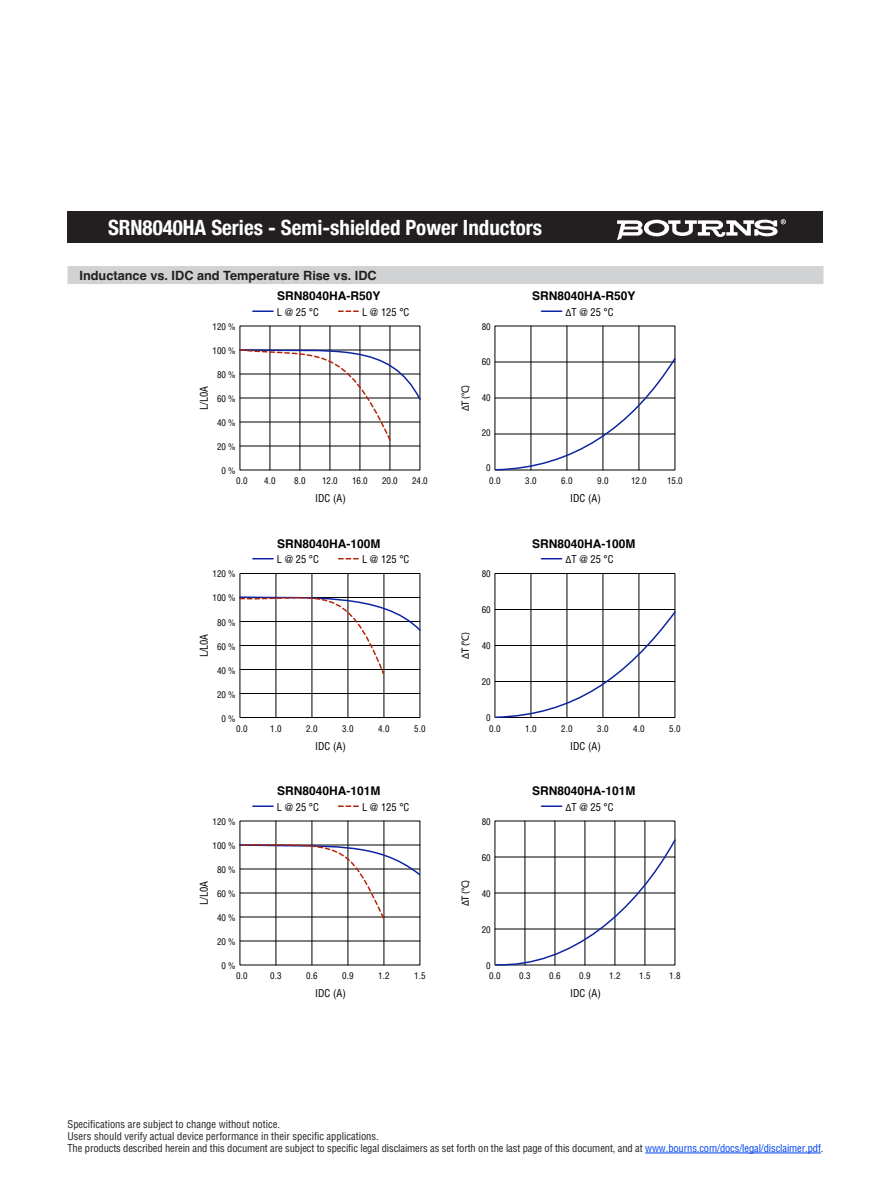
<style>
.page{position:relative;width:891px;height:1188px;background:#fff}
.page>*{position:absolute;margin:0;border:0;box-sizing:border-box;transform-origin:0 0}
.t1{font:700 condensed 21px "Helvetica Neue";color:#fff}
.t2{font:700 12.75px "Helvetica";color:#231f20}
.t3{font:700 12px "Helvetica";color:#000}
.negative_type_header{font:condensed 10.5px "Helvetica";letter-spacing:-.01em;color:#231f20}
.t4{font:condensed 10.5px "Helvetica";color:#000}
.t5{font:10.5px "Myriad Pro";color:#000}
.t6{font:condensed 9px "Helvetica";color:#000}
.s1{font-family:"Myriad Pro";font-stretch:normal}
.s2{color:#0042f4}
</style>
<div class="page">
<div style="left:68px;top:212px;width:756px;height:31px;background:#231f20"></div>
<svg style="left:617px;top:219px;width:169px;height:21px"></svg>
<div style="left:68px;top:266px;width:756px;height:18px;background:#d1d2d4"></div>
<div style="left:240px;top:573px;width:180px;height:145px;border:1px solid #000"></div>
<hr style="left:270px;top:326px;width:1px;height:144px;background:#000">
<hr style="left:300px;top:326px;width:1px;height:144px;background:#000">
<hr style="left:330px;top:326px;width:1px;height:144px;background:#000">
<hr style="left:360px;top:326px;width:1px;height:144px;background:#000">
<hr style="left:390px;top:326px;width:1px;height:144px;background:#000">
<hr style="left:276px;top:574px;width:1px;height:144px;background:#000">
<hr style="left:312px;top:574px;width:1px;height:144px;background:#000">
<hr style="left:348px;top:574px;width:1px;height:144px;background:#000">
<hr style="left:384px;top:574px;width:1px;height:144px;background:#000">
<hr style="left:525px;top:821px;width:1px;height:144px;background:#000">
<hr style="left:555px;top:821px;width:1px;height:144px;background:#000">
<hr style="left:585px;top:821px;width:1px;height:144px;background:#000">
<hr style="left:615px;top:821px;width:1px;height:144px;background:#000">
<hr style="left:645px;top:821px;width:1px;height:144px;background:#000">
<hr style="left:276px;top:821px;width:1px;height:144px;background:#000">
<hr style="left:312px;top:821px;width:1px;height:144px;background:#000">
<hr style="left:348px;top:821px;width:1px;height:144px;background:#000">
<hr style="left:384px;top:821px;width:1px;height:144px;background:#000">
<hr style="left:531px;top:326px;width:1px;height:144px;background:#000">
<hr style="left:567px;top:326px;width:1px;height:144px;background:#000">
<hr style="left:603px;top:326px;width:1px;height:144px;background:#000">
<hr style="left:639px;top:326px;width:1px;height:144px;background:#000">
<hr style="left:531px;top:574px;width:1px;height:144px;background:#000">
<hr style="left:567px;top:574px;width:1px;height:144px;background:#000">
<hr style="left:603px;top:574px;width:1px;height:144px;background:#000">
<hr style="left:639px;top:574px;width:1px;height:144px;background:#000">
<hr style="left:240px;top:446px;width:180px;height:1px;background:#000">
<hr style="left:495px;top:609px;width:180px;height:1px;background:#000">
<hr style="left:240px;top:693px;width:180px;height:1px;background:#000">
<hr style="left:240px;top:941px;width:180px;height:1px;background:#000">
<hr style="left:253px;top:310px;width:20px;height:2px;background:#0e24a2">
<svg style="left:339px;top:310px;width:20px;height:2px"></svg>
<hr style="left:541px;top:310px;width:21px;height:2px;background:#0e24a2">
<svg style="left:541px;top:558px;width:21px;height:1px"></svg>
<svg style="left:253px;top:558px;width:20px;height:1px"></svg>
<svg style="left:339px;top:558px;width:20px;height:1px"></svg>
<hr style="left:253px;top:805px;width:20px;height:2px;background:#0e24a2">
<svg style="left:339px;top:805px;width:20px;height:2px"></svg>
<hr style="left:541px;top:805px;width:21px;height:2px;background:#0e24a2">
<svg style="left:494px;top:357px;width:182px;height:114px"></svg>
<svg style="left:494px;top:610px;width:182px;height:108px"></svg>
<svg style="left:494px;top:838px;width:182px;height:128px"></svg>
<svg style="left:239px;top:340px;width:182px;height:103px"></svg>
<svg style="left:239px;top:579px;width:182px;height:96px"></svg>
<svg style="left:239px;top:839px;width:182px;height:81px"></svg>
<hr style="left:645px;top:1153px;width:176px;height:1px;background:#0042f4">
<p class="t1" style="left:108px;top:210px;width:436px">SRN8040HA Series - Semi-shielded Power Inductors</p>
<p class="t2" style="left:80px;top:267px;width:299px">Inductance vs. IDC and Temperature Rise vs. IDC</p>
<p class="t4" style="left:277px;top:305px;width:44px">L @ 25 °C</p>
<p class="t4" style="left:566px;top:305px;width:50px"><span class="s1">∆</span>T @ 25 °C</p>
<p class="t3" style="left:277px;top:286px;width:105px">SRN8040HA-R50Y</p>
<p class="t3" style="left:532px;top:286px;width:105px">SRN8040HA-R50Y</p>
<p class="t4" style="left:362px;top:305px;width:49px">L @ 125 °C</p>
<p class="t6" style="left:213px;top:321px;width:25px">120 %</p>
<p class="t6" style="left:213px;top:345px;width:25px">100 %</p>
<p class="t6" style="left:217px;top:369px;width:20px">80 %</p>
<p class="t6" style="left:217px;top:393px;width:20px">60 %</p>
<p class="t6" style="left:217px;top:417px;width:20px">40 %</p>
<p class="t6" style="left:217px;top:441px;width:20px">20 %</p>
<p class="t6" style="left:222px;top:465px;width:16px">0 %</p>
<p class="t4" style="left:197px;top:410px;width:25px;rotate:-90deg">L/L0A</p>
<p class="t5" style="left:459px;top:411px;width:28px;rotate:-90deg">∆T (°C)</p>
<p class="t6" style="left:482px;top:321px;width:10px">80</p>
<p class="t6" style="left:482px;top:356px;width:10px">60</p>
<p class="t6" style="left:482px;top:392px;width:10px">40</p>
<p class="t6" style="left:482px;top:427px;width:10px">20</p>
<p class="t6" style="left:486px;top:462px;width:6px">0</p>
<p class="t6" style="left:236px;top:476px;width:13px">0.0</p>
<p class="t6" style="left:264px;top:476px;width:13px">4.0</p>
<p class="t6" style="left:294px;top:476px;width:13px">8.0</p>
<p class="t6" style="left:322px;top:476px;width:17px">12.0</p>
<p class="t6" style="left:352px;top:476px;width:17px">16.0</p>
<p class="t6" style="left:382px;top:476px;width:17px">20.0</p>
<p class="t6" style="left:412px;top:476px;width:17px">24.0</p>
<p class="t6" style="left:525px;top:476px;width:13px">3.0</p>
<p class="t6" style="left:561px;top:476px;width:13px">6.0</p>
<p class="t6" style="left:597px;top:476px;width:13px">9.0</p>
<p class="t6" style="left:631px;top:476px;width:17px">12.0</p>
<p class="t6" style="left:667px;top:476px;width:17px">15.0</p>
<p class="t6" style="left:489px;top:476px;width:13px">0.0</p>
<p class="t4" style="left:315px;top:492px;width:32px">IDC (A)</p>
<p class="t4" style="left:570px;top:492px;width:32px">IDC (A)</p>
<p class="t3" style="left:277px;top:534px;width:105px">SRN8040HA-100M</p>
<p class="t3" style="left:532px;top:534px;width:105px">SRN8040HA-100M</p>
<p class="t4" style="left:277px;top:553px;width:44px">L @ 25 °C</p>
<p class="t4" style="left:362px;top:553px;width:49px">L @ 125 °C</p>
<p class="t4" style="left:566px;top:553px;width:50px"><span class="s1">∆</span>T @ 25 °C</p>
<p class="t6" style="left:213px;top:569px;width:25px">120 %</p>
<p class="t6" style="left:213px;top:593px;width:25px">100 %</p>
<p class="t6" style="left:217px;top:617px;width:20px">80 %</p>
<p class="t6" style="left:217px;top:641px;width:20px">60 %</p>
<p class="t6" style="left:217px;top:665px;width:20px">40 %</p>
<p class="t6" style="left:217px;top:689px;width:20px">20 %</p>
<p class="t6" style="left:222px;top:713px;width:16px">0 %</p>
<p class="t4" style="left:197px;top:657px;width:25px;rotate:-90deg">L/L0A</p>
<p class="t5" style="left:459px;top:659px;width:28px;rotate:-90deg">∆T (°C)</p>
<p class="t6" style="left:482px;top:569px;width:10px">80</p>
<p class="t6" style="left:482px;top:605px;width:10px">60</p>
<p class="t6" style="left:482px;top:641px;width:10px">40</p>
<p class="t6" style="left:482px;top:677px;width:10px">20</p>
<p class="t6" style="left:486px;top:713px;width:6px">0</p>
<p class="t6" style="left:236px;top:723px;width:13px">0.0</p>
<p class="t6" style="left:270px;top:723px;width:13px">1.0</p>
<p class="t6" style="left:306px;top:723px;width:13px">2.0</p>
<p class="t6" style="left:342px;top:723px;width:13px">3.0</p>
<p class="t6" style="left:378px;top:723px;width:13px">4.0</p>
<p class="t6" style="left:414px;top:723px;width:13px">5.0</p>
<p class="t4" style="left:315px;top:739px;width:32px">IDC (A)</p>
<p class="t6" style="left:489px;top:723px;width:13px">0.0</p>
<p class="t6" style="left:525px;top:723px;width:13px">1.0</p>
<p class="t6" style="left:561px;top:723px;width:13px">2.0</p>
<p class="t6" style="left:597px;top:723px;width:13px">3.0</p>
<p class="t6" style="left:633px;top:723px;width:13px">4.0</p>
<p class="t6" style="left:669px;top:723px;width:13px">5.0</p>
<p class="t4" style="left:570px;top:739px;width:32px">IDC (A)</p>
<p class="t3" style="left:277px;top:781px;width:105px">SRN8040HA-101M</p>
<p class="t3" style="left:532px;top:781px;width:105px">SRN8040HA-101M</p>
<p class="t4" style="left:277px;top:800px;width:44px">L @ 25 °C</p>
<p class="t4" style="left:362px;top:800px;width:49px">L @ 125 °C</p>
<p class="t4" style="left:566px;top:800px;width:50px"><span class="s1">∆</span>T @ 25 °C</p>
<p class="t6" style="left:213px;top:816px;width:25px">120 %</p>
<p class="t6" style="left:213px;top:840px;width:25px">100 %</p>
<p class="t6" style="left:217px;top:864px;width:20px">80 %</p>
<p class="t6" style="left:217px;top:888px;width:20px">60 %</p>
<p class="t6" style="left:217px;top:912px;width:20px">40 %</p>
<p class="t6" style="left:217px;top:936px;width:20px">20 %</p>
<p class="t6" style="left:222px;top:960px;width:16px">0 %</p>
<p class="t4" style="left:197px;top:905px;width:25px;rotate:-90deg">L/L0A</p>
<p class="t5" style="left:459px;top:906px;width:28px;rotate:-90deg">∆T (°C)</p>
<p class="t6" style="left:482px;top:816px;width:10px">80</p>
<p class="t6" style="left:482px;top:852px;width:10px">60</p>
<p class="t6" style="left:482px;top:888px;width:10px">40</p>
<p class="t6" style="left:482px;top:924px;width:10px">20</p>
<p class="t6" style="left:486px;top:960px;width:6px">0</p>
<p class="t6" style="left:236px;top:971px;width:13px">0.0</p>
<p class="t6" style="left:270px;top:971px;width:13px">0.3</p>
<p class="t6" style="left:306px;top:971px;width:13px">0.6</p>
<p class="t6" style="left:342px;top:971px;width:13px">0.9</p>
<p class="t6" style="left:378px;top:971px;width:13px">1.2</p>
<p class="t6" style="left:414px;top:971px;width:13px">1.5</p>
<p class="t4" style="left:315px;top:987px;width:32px">IDC (A)</p>
<p class="t6" style="left:489px;top:971px;width:13px">0.0</p>
<p class="t6" style="left:519px;top:971px;width:13px">0.3</p>
<p class="t6" style="left:549px;top:971px;width:13px">0.6</p>
<p class="t6" style="left:579px;top:971px;width:13px">0.9</p>
<p class="t6" style="left:609px;top:971px;width:13px">1.2</p>
<p class="t6" style="left:639px;top:971px;width:13px">1.5</p>
<p class="t6" style="left:669px;top:971px;width:13px">1.8</p>
<p class="t4" style="left:570px;top:987px;width:32px">IDC (A)</p>
<p class="negative_type_header" style="left:68px;top:1118px;width:214px">Specifications are subject to change without notice.</p>
<p class="negative_type_header" style="left:68px;top:1130px;width:313px">Users should verify actual device performance in their specific applications.</p>
<p class="negative_type_header" style="left:68px;top:1142px;width:757px">The products described herein and this document are subject to specific legal disclaimers as set forth on the last page of this document, and at <span class="s2">www.bourns.com/docs/legal/disclaimer.pdf</span>.</p>
</div>
